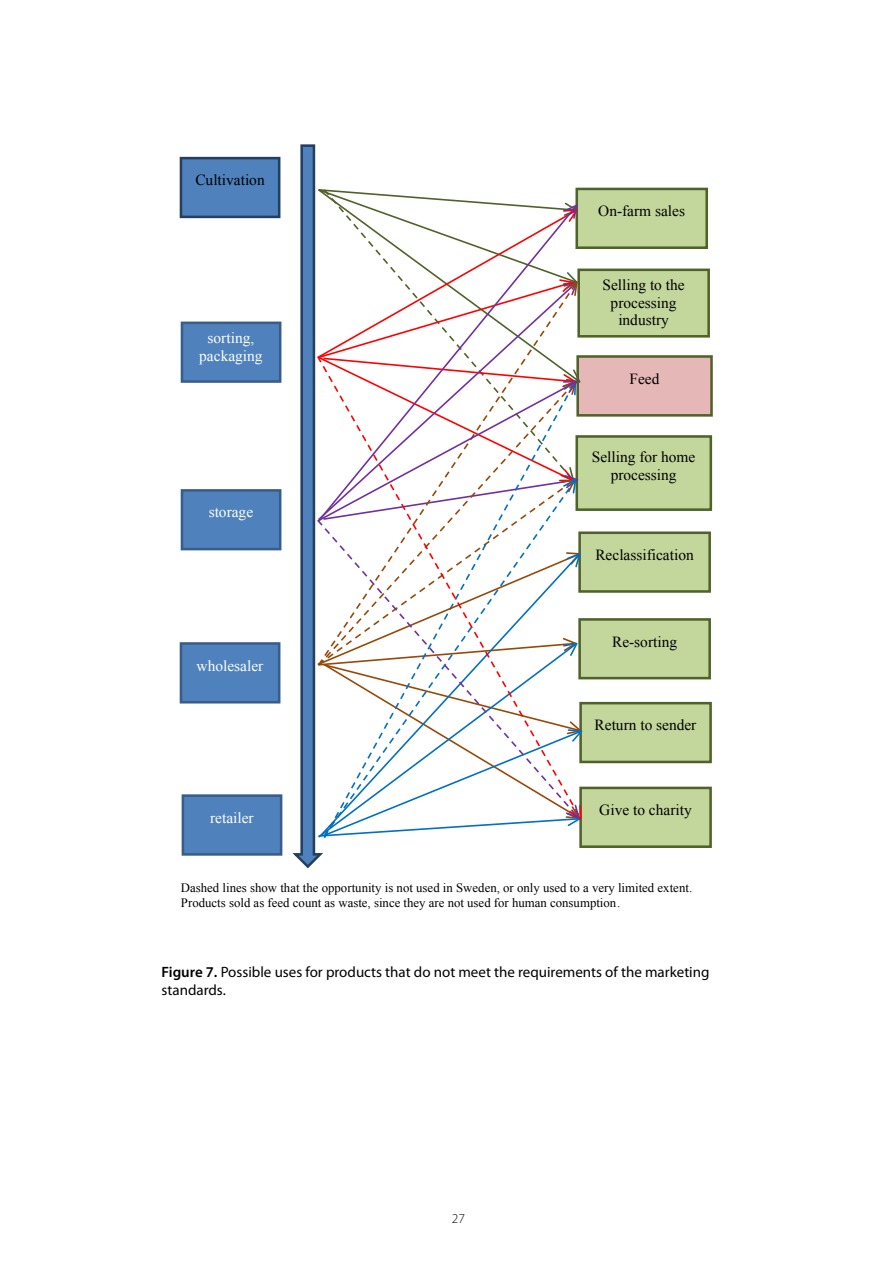
<style>
.page{position:relative;width:893px;height:1263px;background:#fff}
.page>*{position:absolute;margin:0;border:0;box-sizing:border-box;transform-origin:0 0}
.t1{font:15.45px/17.7px "Times New Roman";color:#000;text-align:center}
.t2{font:15.45px/17.7px "Times New Roman";color:#fff;text-align:center}
.t3{font:15px/18px "Myriad Pro";color:#000}
.t4{font:300 13.5px "Myriad Pro";color:#000}
.t5{font:12.75px/14.7px "Times New Roman";color:#000}
.s1{font-weight:600}
</style>
<div class="page">
<div style="left:578px;top:356px;width:133px;height:59px;background:#e5b8b7"></div>
<div style="left:576px;top:355px;width:137px;height:62px;border:3px solid #4f6228"></div>
<div style="left:579px;top:270px;width:130px;height:66px;background:#c3d69b"></div>
<div style="left:577px;top:269px;width:133px;height:69px;border:3px solid #4f6228"></div>
<div style="left:577px;top:189px;width:130px;height:59px;background:#c3d69b"></div>
<div style="left:575px;top:188px;width:133px;height:61px;border:3px solid #4f6228"></div>
<div style="left:577px;top:436px;width:134px;height:74px;background:#c3d69b"></div>
<div style="left:575px;top:435px;width:137px;height:76px;border:3px solid #4f6228"></div>
<div style="left:580px;top:533px;width:130px;height:58px;background:#c3d69b"></div>
<div style="left:578px;top:531px;width:133px;height:62px;border:3px solid #4f6228"></div>
<div style="left:580px;top:619px;width:130px;height:59px;background:#c3d69b"></div>
<div style="left:578px;top:618px;width:133px;height:61px;border:3px solid #4f6228"></div>
<div style="left:581px;top:703px;width:129px;height:59px;background:#c3d69b"></div>
<div style="left:579px;top:702px;width:133px;height:61px;border:3px solid #4f6228"></div>
<div style="left:181px;top:158px;width:98px;height:59px;background:#4f81bd"></div>
<div style="left:180px;top:157px;width:100px;height:61px;border:3px solid #243f60"></div>
<div style="left:182px;top:490px;width:98px;height:59px;background:#4f81bd"></div>
<div style="left:181px;top:489px;width:100px;height:61px;border:3px solid #385d8a"></div>
<div style="left:183px;top:795px;width:98px;height:59px;background:#4f81bd"></div>
<div style="left:182px;top:794px;width:100px;height:62px;border:3px solid #385d8a"></div>
<div style="left:181px;top:643px;width:98px;height:59px;background:#4f81bd"></div>
<div style="left:180px;top:642px;width:100px;height:61px;border:3px solid #385d8a"></div>
<div style="left:182px;top:323px;width:98px;height:58px;background:#4f81bd"></div>
<div style="left:181px;top:322px;width:100px;height:61px;border:3px solid #385d8a"></div>
<div style="left:581px;top:788px;width:129px;height:59px;background:#c3d69b"></div>
<div style="left:579px;top:787px;width:133px;height:61px;border:3px solid #4f6228"></div>
<svg style="left:292px;top:144px;width:293px;height:725px"></svg>
<p class="t1" style="left:195px;top:171px;width:71px">Cultivation</p>
<p class="t2" style="left:199px;top:329px;width:65px">sorting, packaging</p>
<p class="t2" style="left:209px;top:503px;width:46px">storage</p>
<p class="t2" style="left:197px;top:656px;width:68px">wholesaler</p>
<p class="t2" style="left:210px;top:808px;width:45px">retailer</p>
<p class="t1" style="left:598px;top:202px;width:88px">On-farm sales</p>
<p class="t1" style="left:602px;top:276px;width:84px">Selling to the processing industry</p>
<p class="t1" style="left:630px;top:369px;width:31px">Feed</p>
<p class="t1" style="left:592px;top:448px;width:105px">Selling for home processing</p>
<p class="t1" style="left:595px;top:546px;width:100px">Reclassification</p>
<p class="t1" style="left:612px;top:632px;width:67px">Re-sorting</p>
<p class="t1" style="left:595px;top:716px;width:103px">Return to sender</p>
<p class="t1" style="left:599px;top:801px;width:94px">Give to charity</p>
<p class="t5" style="left:181px;top:880px;width:513px">Dashed lines show that the opportunity is not used in Sweden, or only used to a very limited extent.<br>Products sold as feed count as waste, since they are not used for human consumption.</p>
<p class="t3" style="left:162px;top:963px;width:549px"><span class="s1">Figure 7.</span> Possible uses for products that do not meet the requirements of the marketing standards.</p>
<p class="t4" style="left:452px;top:1210px;width:15px">27</p>
</div>
